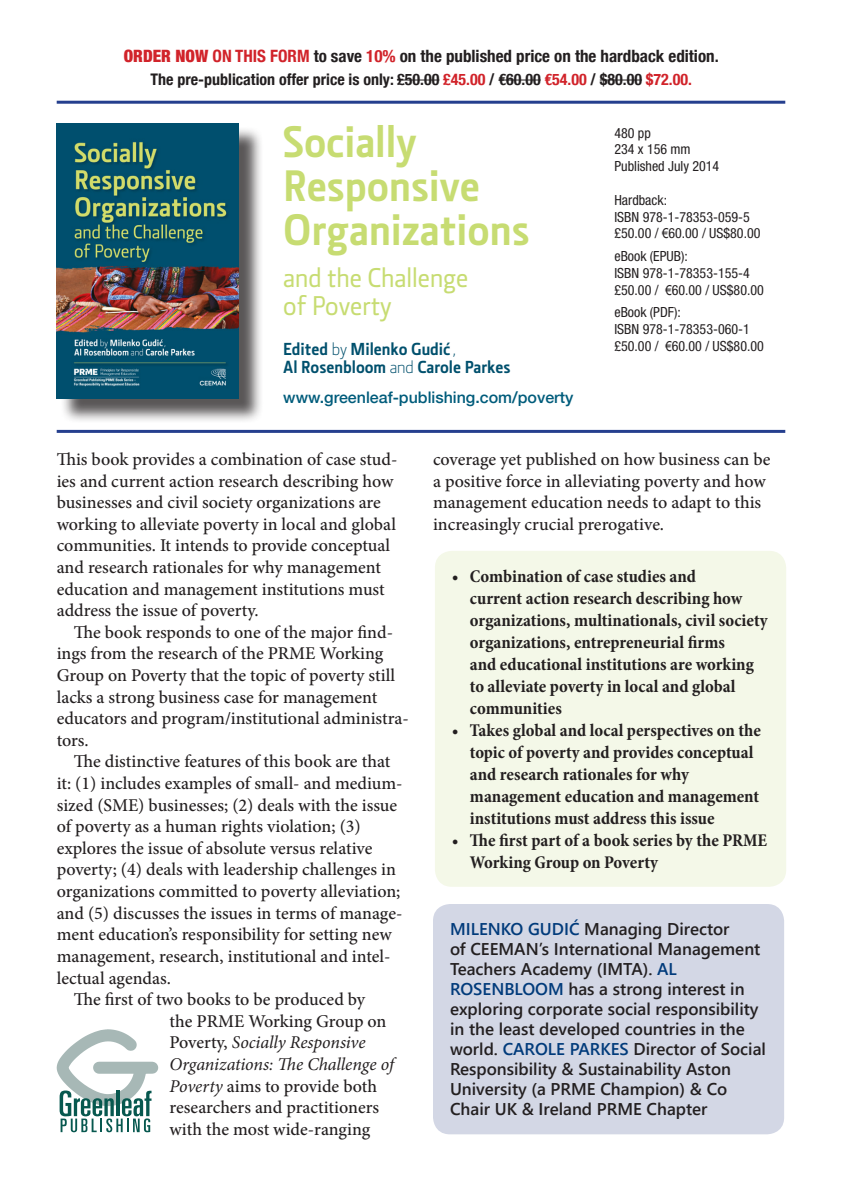
<style>
.page{position:relative;width:842px;height:1191px;background:#fff}
.page>*{position:absolute;margin:0;border:0;box-sizing:border-box;transform-origin:0 0}
.t1{font:700 44.4px/43.8px "Section";color:#c7dc72}
.Subtitle{font:500 27.4px/27.4px "Section";color:#c7dc72}
.t2{font:500 18px/21.6px "Minion Pro";color:#231f20}
.t3{font:700 condensed 18px/22px "Minion Pro";color:#231f20}
.Authors{font:700 17.6px "Section";color:#00506d}
.AUTHORBIOMAIN{font:17px/20px "Webly Sleek UI Semibold";color:#231f20}
.t4{font:700 condensed 17px "Helvetica Neue";color:#231f20}
.t5{font:700 condensed 16px "Helvetica Neue";color:#231f20}
.t6{font:500 16px "Helvetica Neue";color:#015c7b}
.t7{font:condensed 14px/16.8px "Helvetica Neue";color:#231f20}
.s1{font-weight:900;color:#d1232a}
.s2{color:#d1232a}
.s3{font-family:"Arial Narrow";font-stretch:normal}
.s4{font-weight:300}
.s5{font-weight:400;font-style:italic}
.s6{color:#013b7b}
</style>
<div class="page">
<hr style="left:397px;top:80px;width:42px;height:1px;background:#231f20">
<hr style="left:498px;top:80px;width:43px;height:1px;background:#231f20">
<hr style="left:600px;top:80px;width:42px;height:1px;background:#231f20">
<hr style="left:57px;top:101px;width:728px;height:3px;background:#253f8e">
<svg style="left:57px;top:1029px;width:101px;height:103px"></svg>
<div style="left:60px;top:126px;width:203px;height:297px;background:#231f20;opacity:.75"></div>
<img style="left:57px;top:123px;width:182px;height:275px">
<hr style="left:57px;top:430px;width:728px;height:3px;background:#253f8e">
<div style="left:435px;top:551px;width:351px;height:335px;background:#f4f8e8;border-radius:17px"></div>
<div style="left:433px;top:904px;width:351px;height:230px;background:#d3d7e5;border-radius:17px"></div>
<p class="t4" style="left:124px;top:41px;width:596px"><span class="s1">ORDER NOW</span> <span class="s2">ON THIS FORM</span> to save <span class="s2">10%</span> on the published price on the hardback edition.</p>
<p class="t5" style="left:151px;top:66px;width:543px">The pre‑publication offer price is only: £50.00 <span class="s2">£45.00</span> / €60.00 <span class="s2">€54.00</span> / $80.00 <span class="s2">$72.00.</span></p>
<p class="t7" style="left:614px;top:124px;width:78px">480 pp<br>234 x 156 mm</p>
<p class="t7" style="left:614px;top:158px;width:106px">Published July 2014</p>
<p class="t7" style="left:614px;top:191px;width:54px">Hardback:</p>
<p class="t7" style="left:614px;top:208px;width:137px">ISBN 978-1-78353-059-5</p>
<p class="t7" style="left:614px;top:225px;width:148px">£50.00 / <span class="s3">€</span>60.00 / US$80.00</p>
<p class="t7" style="left:614px;top:247px;width:137px">eBook (EPUB):<br>ISBN 978-1-78353-155-4</p>
<p class="t7" style="left:614px;top:281px;width:151px">£50.00 / <span class="s3">€</span>60.00 / US$80.00</p>
<p class="t7" style="left:614px;top:303px;width:68px">eBook (PDF):</p>
<p class="t7" style="left:614px;top:320px;width:137px">ISBN 978-1-78353-060-1</p>
<p class="t7" style="left:614px;top:337px;width:151px">£50.00 / <span class="s3">€</span>60.00 / US$80.00</p>
<p class="t6" style="left:283px;top:384px;width:292px">www.greenleaf-publishing.com/poverty</p>
<p class="t1" style="left:283px;top:120px;width:248px">Socially<br>Responsive<br>Organizations</p>
<p class="Subtitle" style="left:283px;top:264px;width:186px">and the Challenge of Poverty</p>
<p class="Authors" style="left:283px;top:339px;width:174px">Edited <span class="s4">by</span> Milenko Gudic´<span class="s4">,</span></p>
<p class="Authors" style="left:283px;top:357px;width:229px">Al Rosenbloom <span class="s4">and</span> Carole Parkes</p>
<p class="t2" style="left:57px;top:448px;width:342px">This book provides a combination of case stud&shy;ies and current action research describing how businesses and civil society organizations are working to alleviate poverty in local and global communities. It intends to provide conceptual and research rationales for why management education and management institutions must address the issue of poverty.</p>
<p class="t2" style="left:57px;top:621px;width:354px;text-indent:17px">The book responds to one of the major find&shy;ings from the research of the PRME Working Group on Poverty that the topic of poverty still lacks a strong business case for management educators and program/institutional administra&shy;tors.</p>
<p class="t2" style="left:57px;top:751px;width:347px;text-indent:17px">The distinctive features of this book are that it: (1) includes examples of small- and medium&shy;sized (SME) businesses; (2) deals with the issue of poverty as a human rights violation; (3) explores the issue of absolute versus relative poverty; (4) deals with leadership challenges in organizations committed to poverty alleviation; and (5) discusses the issues in terms of manage&shy;ment education’s responsibility for setting new management, research, institutional and intel&shy;lectual agendas.</p>
<p class="t2" style="left:170px;top:988px;width:226px;text-indent:-96px">The first of two books to be produced by<br>the PRME Working Group on<br>Poverty, <span class="s5">Socially Responsive<br>Organizations: The Challenge of<br>Poverty</span> aims to provide both researchers and practitioners with the most wide-ranging</p>
<p class="t2" style="left:433px;top:448px;width:339px">coverage yet published on how business can be a positive force in alleviating poverty and how management education needs to adapt to this increasingly crucial prerogative.</p>
<p class="t3" style="left:470px;top:565px;width:299px;text-indent:-18px">• Combination of case studies and<br>current action research describing how organizations, multinationals, civil society organizations, entrepreneurial firms<br>and educational institutions are working to alleviate poverty in local and global communities</p>
<p class="t3" style="left:470px;top:719px;width:293px;text-indent:-18px">• Takes global and local perspectives on the topic of poverty and provides conceptual and research rationales for why management education and management institutions must address this issue</p>
<p class="t3" style="left:470px;top:829px;width:299px;text-indent:-18px">• The first part of a book series by the PRME<br>Working Group on Poverty</p>
<p class="AUTHORBIOMAIN" style="left:450px;top:918px;width:281px"><span class="s6">MILENKO GUDIĆ</span> Managing Director</p>
<p class="AUTHORBIOMAIN" style="left:450px;top:938px;width:317px">of CEEMAN’s International Management Teachers Academy (IMTA). <span class="s6">AL ROSENBLOOM</span> has a strong interest in exploring corporate social responsibility in the least developed countries in the world. <span class="s6">CAROLE PARKES</span> Director of Social Responsibility &amp; Sustainability Aston</p>
<p class="AUTHORBIOMAIN" style="left:450px;top:1078px;width:279px">University (a PRME Champion) &amp; Co<br>Chair UK &amp; Ireland PRME Chapter</p>
</div>
